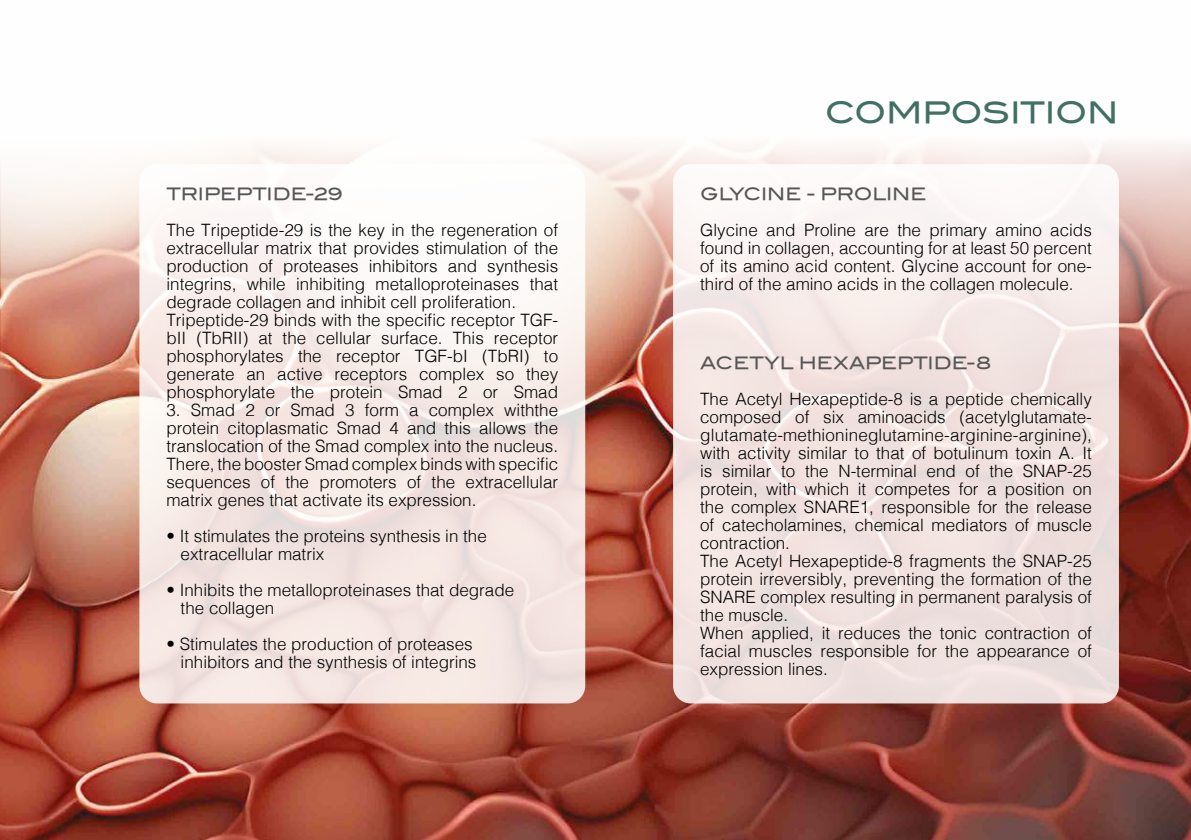
<style>
.page{position:relative;width:1191px;height:840px;background:#fff}
.page>*{position:absolute;margin:0;border:0;box-sizing:border-box;transform-origin:0 0}
.t1{font:29.4px "Blair Md ITCTT Medium";letter-spacing:-.005em;color:#416f64}
.t2{font:300 17px/18px "Helvetica";color:#000}
.t3{font:17px "Blair Md ITCTT Medium";color:#575656}
</style>
<div class="page">
<img style="left:0;top:144px;width:1191px;height:695px">
<div style="left:673px;top:164px;width:446px;height:539px;background:linear-gradient(to bottom,#faf3f1,#ebdbd8);border-radius:18px"></div>
<svg style="left:139px;top:164px;width:446px;height:539px;fill:#f7eae5"></svg>
<p class="t3" style="left:166px;top:186px;width:178px">TRIPEPTIDE-29</p>
<p class="t2" style="left:166px;top:222px;width:393px">The Tripeptide-29 is the key in the regeneration of extracellular matrix that provides stimulation of the production of proteases inhibitors and synthesis integrins, while inhibiting metalloproteinases that degrade collagen and inhibit cell proliferation.<br>Tripeptide-29 binds with the specific receptor TGF&shy;bII (TbRII) at the cellular surface. This receptor phosphorylates the receptor TGF-bI (TbRI) to generate an active receptors complex so they phosphorylate the protein Smad 2 or Smad</p>
<p class="t2" style="left:166px;top:399px;width:393px;text-align:justify">3. Smad 2 or Smad 3 form a complex withthe protein citoplasmatic Smad 4 and this allows the translocation of the Smad complex into the nucleus.<br>There, the booster Smad complex binds with specific sequences of the promoters of the extracellular matrix genes that activate its expression.</p>
<p class="t2" style="left:181px;top:528px;width:308px;text-indent:-14px">• It stimulates the proteins synthesis in the extracellular matrix</p>
<p class="t2" style="left:181px;top:582px;width:335px;text-indent:-14px">• Inhibits the metalloproteinases that degrade the collagen</p>
<p class="t2" style="left:166px;top:636px;width:311px;text-align:right">• Stimulates the production of proteases inhibitors and the synthesis of integrins</p>
<h1 class="t1" style="left:824px;top:100px;width:295px">COMPOSITION</h1>
<p class="t3" style="left:700px;top:186px;width:228px">GLYCINE - PROLINE</p>
<p class="t2" style="left:700px;top:222px;width:393px;text-align:justify">Glycine and Proline are the primary amino acids found in collagen, accounting for at least 50 percent of its amino acid content. Glycine account for one&shy;third of the amino acids in the collagen molecule.</p>
<p class="t3" style="left:700px;top:355px;width:293px">ACETYL HEXAPEPTIDE-8</p>
<p class="t2" style="left:700px;top:388px;width:393px">The Acetyl Hexapeptide-8 is a peptide chemically composed of six aminoacids (acetylglutamate&shy;glutamate-methionineglutamine-arginine-arginine), with activity similar to that of botulinum toxin A. It is similar to the N-terminal end of the SNAP-25 protein, with which it competes for a position on the complex SNARE1, responsible for the release of catecholamines, chemical mediators of muscle contraction.<br>The Acetyl Hexapeptide-8 fragments the SNAP-25 protein irreversibly, preventing the formation of the SNARE complex resulting in permanent paralysis of the muscle.<br>When applied, it reduces the tonic contraction of facial muscles responsible for the appearance of expression lines.</p>
</div>
